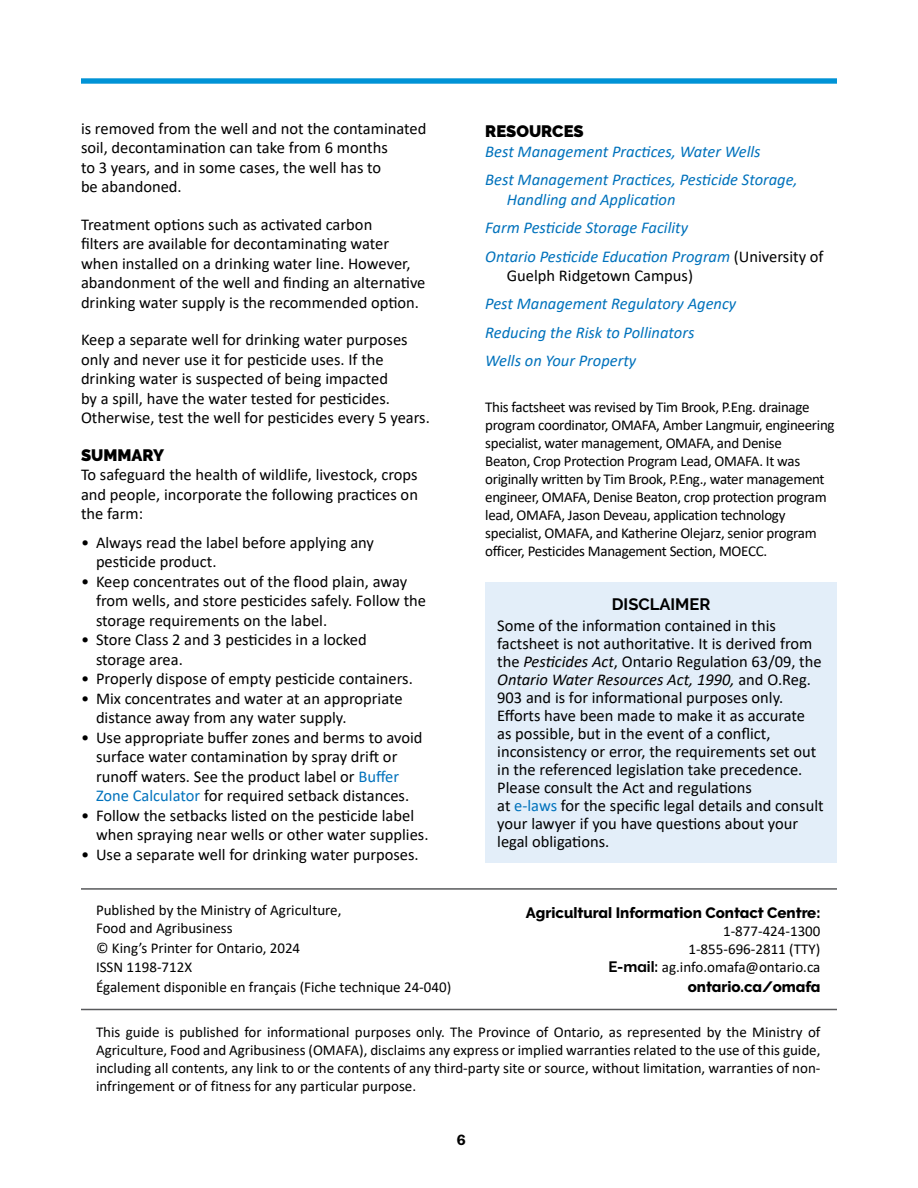
<style>
.page{position:relative;width:918px;height:1188px;background:#fff}
.page>*{position:absolute;margin:0;border:0;box-sizing:border-box;transform-origin:0 0}
.sidebar_-_BT_-_DkBl{font:16.5px/18px "Calibri";color:#000}
.BT{font:16.5px/19.5px "Calibri";color:#000}
.BT_-_resources{font:italic 16.5px/19.5px "Calibri";color:#0072bc}
.BT_before_list{font:16.5px/19.5px "Calibri";color:#000;text-align:justify}
.BT_-_resources-2{font:16.5px/19.5px "Calibri";color:#000}
.Heading_1{font:900 16.5px "Raleway";color:#000}
.sidebar_-_Title_-_DkBl{font:700 16.5px "Raleway";color:#000}
.author_foot{font:15px/18px "Calibri";letter-spacing:-.02em;color:#000}
.Disclaimer_-_back_page{font:15px/18px "Calibri";color:#000;text-align:justify}
.Publishing_info{font:15px "Calibri";color:#000}
.Aginfo_box{font:15px "Calibri";color:#000}
.Publishing_info_-_1st_line{font:15px/18px "Calibri";color:#000}
.AginfoHead{font:800 15px "Raleway";color:#000}
.Aginfo_box_WEB_SITE{font:800 15px "Raleway";color:#000}
.t1{font:600 15px "ITC Franklin Gothic Std";color:#000}
.s1{color:#0072bc}
.s2{font-style:italic;color:#0072bc}
.s3{font-style:italic}
.s4{font-family:"Raleway";font-weight:700}
</style>
<div class="page">
<hr style="left:81px;top:79px;width:756px;height:4px;background:#0093d6">
<div style="left:485px;top:582px;width:352px;height:43px;background:#e3eef9"></div>
<div style="left:485px;top:606px;width:352px;height:257px;background:#e3eef9"></div>
<hr style="left:81px;top:888px;width:756px;height:2px;background:#58595b">
<hr style="left:81px;top:1009px;width:756px;height:1px;background:#58595b">
<p class="BT" style="left:81px;top:118px;width:347px">is removed from the well and not the contaminated soil, decontamination can take from 6 months<br>to 3 years, and in some cases, the well has to<br>be abandoned.</p>
<p class="BT" style="left:81px;top:214px;width:346px">Treatment options such as activated carbon<br>filters are available for decontaminating water when installed on a drinking water line. However, abandonment of the well and finding an alternative drinking water supply is the recommended option.</p>
<p class="BT" style="left:81px;top:330px;width:350px">Keep a separate well for drinking water purposes only and never use it for pesticide uses. If the drinking water is suspected of being impacted<br>by a spill, have the water tested for pesticides.<br>Otherwise, test the well for pesticides every 5 years.</p>
<h2 class="Heading_1" style="left:81px;top:446px;width:85px">SUMMARY</h2>
<p class="BT_before_list" style="left:81px;top:465px;width:339px">To safeguard the health of wildlife, livestock, crops and people, incorporate the following practices on the farm:</p>
<p class="sidebar_-_BT_-_DkBl" style="left:96px;top:532px;width:280px;line-height:19.5px;text-indent:-15px">• Always read the label before applying any pesticide product.</p>
<p class="sidebar_-_BT_-_DkBl" style="left:96px;top:571px;width:332px;line-height:19.5px;text-indent:-15px">• Keep concentrates out of the flood plain, away from wells, and store pesticides safely. Follow the storage requirements on the label.</p>
<p class="sidebar_-_BT_-_DkBl" style="left:96px;top:630px;width:272px;line-height:19.5px;text-indent:-15px">• Store Class 2 and 3 pesticides in a locked storage area.</p>
<p class="sidebar_-_BT_-_DkBl" style="left:81px;top:669px;width:333px">• Properly dispose of empty pesticide containers.</p>
<p class="sidebar_-_BT_-_DkBl" style="left:96px;top:688px;width:308px;line-height:19.5px;text-indent:-15px">• Mix concentrates and water at an appropriate distance away from any water supply.</p>
<p class="sidebar_-_BT_-_DkBl" style="left:96px;top:727px;width:328px;line-height:19.5px;text-indent:-15px">• Use appropriate buffer zones and berms to avoid surface water contamination by spray drift or runoff waters. See the product label or <span class="s1">Buffer Zone Calculator</span> for required setback distances.</p>
<p class="sidebar_-_BT_-_DkBl" style="left:96px;top:805px;width:334px;line-height:19.5px;text-indent:-15px">• Follow the setbacks listed on the pesticide label when spraying near wells or other water supplies.</p>
<p class="sidebar_-_BT_-_DkBl" style="left:81px;top:845px;width:339px">• Use a separate well for drinking water purposes.</p>
<h2 class="Heading_1" style="left:485px;top:122px;width:100px">RESOURCES</h2>
<p class="BT_-_resources" style="left:485px;top:141px;width:277px">Best Management Practices, Water Wells</p>
<p class="BT_-_resources" style="left:507px;top:169px;width:292px;text-indent:-22px">Best Management Practices, Pesticide Storage,<br>Handling and Application</p>
<p class="BT_-_resources" style="left:485px;top:217px;width:204px">Farm Pesticide Storage Facility</p>
<p class="BT_-_resources-2" style="left:507px;top:246px;width:318px;text-indent:-22px"><span class="s2">Ontario Pesticide Education Program</span> (University of<br>Guelph Ridgetown Campus)</p>
<p class="BT_-_resources" style="left:485px;top:294px;width:253px">Pest Management Regulatory Agency</p>
<p class="BT_-_resources" style="left:485px;top:322px;width:211px">Reducing the Risk to Pollinators</p>
<p class="BT_-_resources" style="left:485px;top:351px;width:153px">Wells on Your Property</p>
<p class="author_foot" style="left:485px;top:397px;width:351px">This factsheet was revised by Tim Brook, P.Eng. drainage program coordinator, OMAFA, Amber Langmuir, engineering specialist, water management, OMAFA, and Denise<br>Beaton, Crop Protection Program Lead, OMAFA. It was originally written by Tim Brook, P.Eng., water management engineer, OMAFA, Denise Beaton, crop protection program lead, OMAFA, Jason Deveau, application technology specialist, OMAFA, and Katherine Olejarz, senior program officer, Pesticides Management Section, MOECC.</p>
<p class="sidebar_-_Title_-_DkBl" style="left:612px;top:594px;width:100px">DISCLAIMER</p>
<p class="sidebar_-_BT_-_DkBl" style="left:497px;top:616px;width:328px">Some of the information contained in this factsheet is not authoritative. It is derived from the <span class="s3">Pesticides Act</span>, Ontario Regulation 63/09, the <span class="s3">Ontario Water Resources Act, 1990,</span> and O.Reg.<br>903 and is for informational purposes only.<br>Efforts have been made to make it as accurate<br>as possible, but in the event of a conflict, inconsistency or error, the requirements set out in the referenced legislation take precedence.<br>Please consult the Act and regulations<br>at <span class="s1">e-laws</span> for the specific legal details and consult your lawyer if you have questions about your legal obligations.</p>
<p class="Publishing_info_-_1st_line" style="left:96px;top:901px;width:247px">Published by the Ministry of Agriculture,<br>Food and Agribusiness</p>
<p class="Publishing_info" style="left:96px;top:937px;width:206px">© King’s Printer for Ontario, 2024</p>
<p class="Publishing_info" style="left:96px;top:957px;width:98px">ISSN 1198-712X</p>
<p class="Publishing_info" style="left:96px;top:976px;width:357px">Également disponible en français (Fiche technique 24-040)</p>
<p class="AginfoHead" style="left:526px;top:904px;width:296px">Agricultural Information Contact Centre:</p>
<p class="Aginfo_box" style="left:723px;top:921px;width:99px">1-877-424-1300</p>
<p class="Aginfo_box" style="left:688px;top:939px;width:134px">1-855-696-2811 (TTY)</p>
<p class="Aginfo_box" style="left:608px;top:957px;width:214px"><span class="s4">E-mail:</span> ag.info.omafa@ontario.ca</p>
<p class="Aginfo_box_WEB_SITE" style="left:688px;top:978px;width:134px">ontario.ca/omafa</p>
<p class="Disclaimer_-_back_page" style="left:96px;top:1023px;width:726px">This guide is published for informational purposes only. The Province of Ontario, as represented by the Ministry of Agriculture, Food and Agribusiness (OMAFA), disclaims any express or implied warranties related to the use of this guide, including all contents, any link to or the contents of any third-party site or source, without limitation, warranties of non&shy;infringement or of fitness for any particular purpose.</p>
<p class="t1" style="left:457px;top:1131px;width:10px">6</p>
</div>
